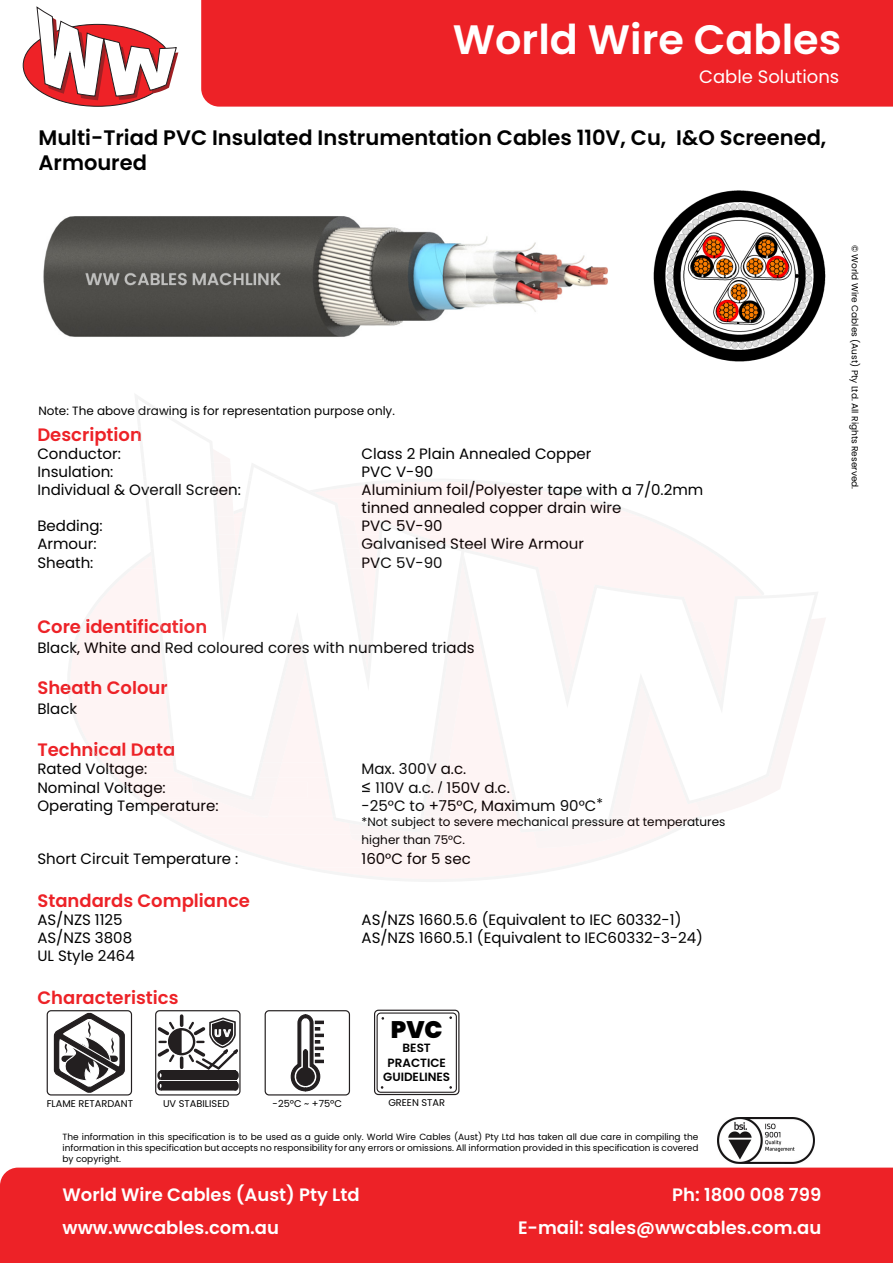
<style>
.page{position:relative;width:893px;height:1263px;background:#fff}
.page>*{position:absolute;margin:0;border:0;box-sizing:border-box;transform-origin:0 0}
.t1{font:600 41.1px "Poppins";color:#fff}
.t2{font:900 23.85px "Poppins";color:#000}
.t3{font:600 21px/25.2px "Poppins";color:#000}
.t4{font:600 18px "Poppins";color:#fff}
.t5{font:600 18px "Poppins";color:#ed2227}
.t6{font:600 18px "Poppins";color:#e32227}
.t7{font:18px "Poppins";color:#fff}
.t8{font:15px/18px "Poppins";color:#020202}
.t9{font:15px/18px "Poppins";color:#000}
.t10{font:13.5px "Poppins";color:#0d0d0d}
.t11{font:12px "Poppins";color:#000}
.t12{font:12px "Poppins";color:#020202}
.t13{font:600 12px/14.4px "Poppins";color:#000;text-align:center}
.t14{font:12px "Poppins";color:#080202}
.t15{font:9.75px "Poppins";color:#000}
.t16{font:600 9.75px "Poppins";color:#fff}
.t17{font:9px/10.8px "Poppins";color:#000;text-align:justify}
.s1{color:#020202}
.s2{color:#e32227}
.s3{color:#0d0d0d}
.s4{color:#000}
.s5{color:#0c0202}
.s6{font-family:"Arial";font-size:16.05px;color:#0d0d0d}
.s7{font-family:"Arial";font-size:16.5px;color:#080202}
</style>
<div class="page">
<img style="left:43px;top:52px;width:548px;height:343px">
<img style="left:43px;top:129px;width:548px;height:19px">
<img style="left:43px;top:155px;width:103px;height:15px">
<div style="left:47px;top:1010px;width:85px;height:86px;border:1px solid #231f20;border-radius:4px"></div>
<svg style="left:53px;top:1012px;width:72px;height:81px"></svg>
<div style="left:155px;top:1010px;width:85px;height:86px;border:1px solid #231f20;border-radius:4px"></div>
<svg style="left:155px;top:1016px;width:85px;height:76px"></svg>
<div style="left:264px;top:1010px;width:86px;height:86px;border:1px solid #231f20;border-radius:4px"></div>
<svg style="left:290px;top:1014px;width:34px;height:78px"></svg>
<img style="left:653px;top:190px;width:173px;height:172px">
<div style="left:374px;top:1010px;width:85px;height:85px;border:1px solid #231f20;border-radius:4px"></div>
<div style="left:376px;top:1013px;width:81px;height:80px;border:1px solid #231f20;border-radius:4px"></div>
<div style="left:420px;top:479px;width:41px;height:57px;background:#fef4f4"></div>
<img style="left:138px;top:426px;width:3px;height:19px">
<img style="left:140px;top:447px;width:5px;height:15px">
<svg style="left:142px;top:465px;width:4px;height:12px"></svg>
<img style="left:211px;top:465px;width:68px;height:12px">
<img style="left:212px;top:480px;width:114px;height:18px">
<img style="left:213px;top:501px;width:127px;height:15px">
<img style="left:215px;top:519px;width:201px;height:16px">
<svg style="left:68px;top:537px;width:757px;height:345px"></svg>
<div style="left:0;top:1168px;width:892px;height:95px;background:#ed2227"></div>
<div style="left:201px;top:0;width:691px;height:107px;background:#ed2227"></div>
<svg style="left:22px;top:6px;width:156px;height:101px"></svg>
<img style="left:717px;top:1118px;width:97px;height:45px">
<h1 class="t1" style="left:453px;top:15px;width:390px">World Wire Cables</h1>
<p class="t7" style="left:699px;top:66px;width:142px">Cable Solutions</p>
<h3 class="t3" style="left:38px;top:125px;width:789px">Multi-Triad PVC Insulated Instrumentation Cables 110V, Cu, I&amp;O Screened,<br>Armoured</h3>
<p class="t11" style="left:38px;top:404px;width:358px">Note: The ab<span class="s1">ove drawing</span> is for representation purpose only.</p>
<p class="t5" style="left:37px;top:423px;width:106px">Descriptio<span class="s2">n</span></p>
<p class="t9" style="left:37px;top:444px;width:85px">Conductor:</p>
<p class="t9" style="left:361px;top:444px;width:231px">Class 2 Plain Annealed Copper</p>
<p class="t9" style="left:37px;top:462px;width:78px">Insulation:</p>
<p class="t9" style="left:361px;top:462px;width:73px">PVC V-90</p>
<p class="t9" style="left:37px;top:480px;width:205px">Individual &amp; O<span class="s1">ve</span><span class="s3">rall Scr</span><span class="s1">een:</span></p>
<p class="t8" style="left:361px;top:480px;width:343px">Aluminium foil/Polyester tape wi<span class="s4">th a 7/0.2mm</span></p>
<p class="t9" style="left:37px;top:516px;width:67px">Bedding:<br>Armour:</p>
<p class="t8" style="left:361px;top:498px;width:261px">tinned annealed copper drain wire</p>
<p class="t8" style="left:361px;top:516px;width:224px">PVC 5V-9<span class="s5">0<br></span>Galvanised Ste<span class="s5">el Wire Armour</span></p>
<p class="t8" style="left:37px;top:554px;width:58px">Sheath:</p>
<p class="t6" style="left:37px;top:616px;width:171px">Core identification</p>
<p class="t8" style="left:361px;top:554px;width:83px">PVC 5V-90</p>
<p class="t8" style="left:37px;top:639px;width:439px">Black, White and Red coloured cores with numbered triads</p>
<p class="t6" style="left:37px;top:677px;width:132px">Sheath Colour</p>
<p class="t8" style="left:37px;top:700px;width:41px">Black</p>
<p class="t6" style="left:37px;top:738px;width:139px">Technical Data</p>
<p class="t8" style="left:37px;top:759px;width:111px">Rated Voltage:</p>
<p class="t8" style="left:361px;top:759px;width:106px">Max. 300V a.c.</p>
<p class="t8" style="left:37px;top:779px;width:183px">Nominal Voltage:<br>Operating Temperature:</p>
<p class="t8" style="left:361px;top:779px;width:150px"><span class="s6">≤</span> 110V a.c. <span class="s7">/</span> <span class="s3">150V d.c.</span></p>
<p class="t10" style="left:596px;top:796px;width:8px">*</p>
<p class="t8" style="left:361px;top:797px;width:236px">-25°C to +75°C, Maximum 90°C</p>
<p class="t12" style="left:361px;top:814px;width:365px">*Not subject to severe mechanical pressure at temperatures</p>
<p class="t14" style="left:361px;top:832px;width:105px">higher than 75°C.</p>
<p class="t8" style="left:37px;top:849px;width:202px">Short Circuit Temperature :</p>
<p class="t8" style="left:361px;top:849px;width:111px">160°C for 5 sec</p>
<p class="t5" style="left:37px;top:890px;width:214px">Standards Compliance</p>
<p class="t9" style="left:37px;top:911px;width:87px">AS/NZS 1125</p>
<p class="t9" style="left:361px;top:911px;width:321px">AS/NZS 1660.5.6 (Equivalent to IEC 60332-1)</p>
<p class="t9" style="left:37px;top:929px;width:96px">AS/NZS 3808</p>
<p class="t9" style="left:361px;top:929px;width:343px">AS/NZS 1660.5.1 (Equivalent to IEC60332-3-24)</p>
<p class="t9" style="left:37px;top:947px;width:99px">UL Style 2464</p>
<p class="t5" style="left:37px;top:987px;width:143px">Characteristics</p>
<p class="t15" style="left:47px;top:1098px;width:88px">FLAME RETARDANT</p>
<p class="t16" style="left:214px;top:1027px;width:18px">U V</p>
<h2 class="t2" style="left:391px;top:1016px;width:53px">PVC</h2>
<p class="t13" style="left:383px;top:1041px;width:68px">BEST<br>PRACTICE<br>GUIDELINES</p>
<p class="t15" style="left:163px;top:1098px;width:68px">UV STABILISED</p>
<p class="t15" style="left:273px;top:1098px;width:71px">-25ºC ~ +75ºC</p>
<p class="t15" style="left:388px;top:1097px;width:58px">GREEN STAR</p>
<p class="t17" style="left:62px;top:1132px;width:637px">The information in this specification is to be used as a guide only. World Wire Cables (Aust) Pty Ltd has taken all due care in compiling the information in this specification but accepts no responsibility for any errors or omissions. All information provided in this specification is covered by copyright.</p>
<p class="t4" style="left:62px;top:1184px;width:299px">World Wire Cables (Aust) Pty Ltd</p>
<p class="t4" style="left:672px;top:1184px;width:151px">Ph: 1800 008 799</p>
<p class="t4" style="left:62px;top:1217px;width:218px">www.wwcables.com.au</p>
<p class="t4" style="left:518px;top:1217px;width:305px">E-mail: sales@wwcables.com.au</p>
<p class="t17" style="left:860px;top:245px;width:246px;rotate:90deg">© World Wire Cables (Aust) Pty Ltd. All Rights Reserved.</p>
</div>
